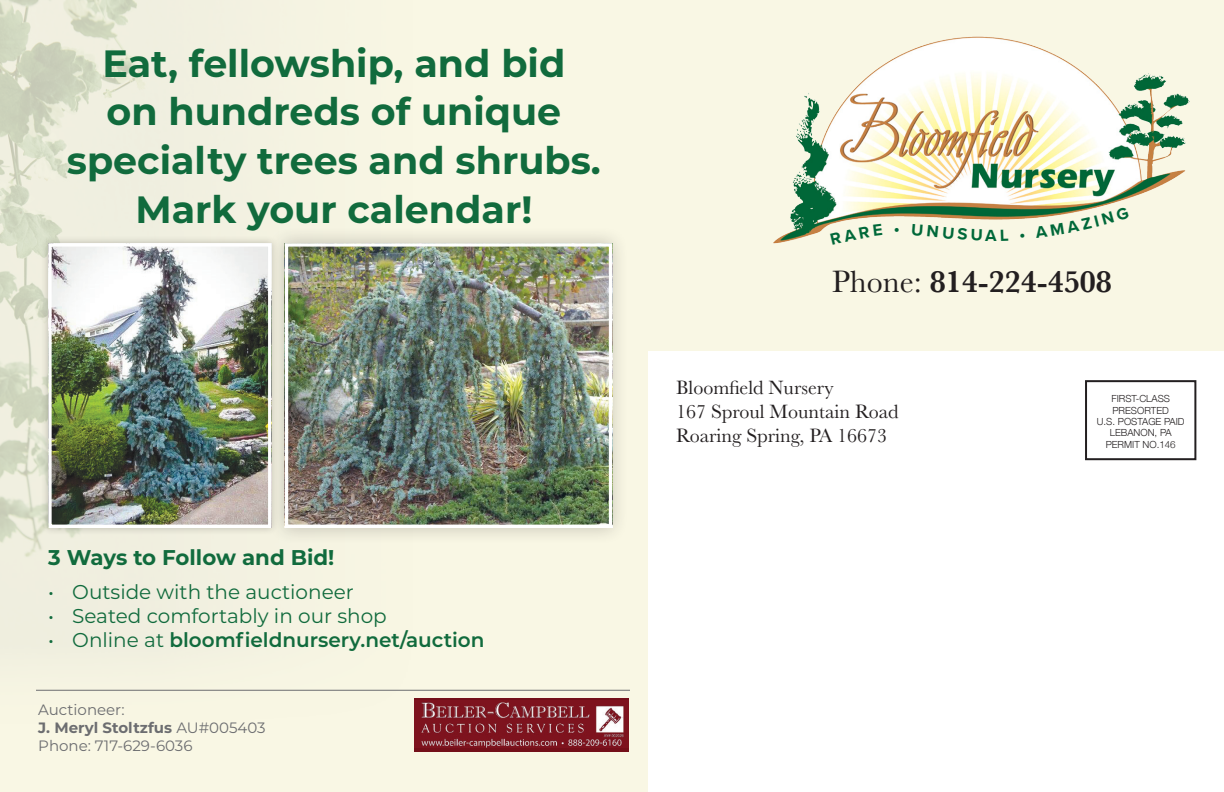
<style>
.page{position:relative;width:1224px;height:792px;background:#f9f7e4}
.page>*{position:absolute;margin:0;border:0;box-sizing:border-box;transform-origin:0 0}
.t1{font:700 38px/48.6px "Montserrat";color:#116b3d;text-align:center}
.t2{font:600 32px "Baskerville";color:#231f20}
.t3{font:700 21.4px "Montserrat";color:#116b3d}
.t4{font:20px/24px "Baskerville";color:#231f20}
.t5{font:20px "Montserrat";color:#116b3d}
.t6{font:600 20px "Montserrat";color:#116b3d}
.t7{font:700 16.8px "Proxima Nova";color:#006839}
.t8{font:15px/18px "Montserrat";color:#6c6d70}
.t9{font:300 9.8px/11.4px "Helvetica Neue";color:#231f20;text-align:center}
.s1{font-weight:400}
.s2{font-weight:700}
</style>
<div class="page">
<div style="left:648px;top:351px;width:576px;height:441px;background:#fff"></div>
<img style="left:0;top:0;width:414px;height:690px">
<img style="left:773px;top:36px;width:417px;height:208px">
<div style="left:1085px;top:380px;width:111px;height:80px;border:2px solid #231f20"></div>
<div style="left:41px;top:235px;width:238px;height:301px;background:#231f20;opacity:.24"></div>
<img style="left:52px;top:247px;width:215px;height:277px">
<div style="left:48px;top:243px;width:223px;height:285px;border:3px solid #fff"></div>
<div style="left:268px;top:226px;width:361px;height:319px;background:#231f20;opacity:.24"></div>
<img style="left:289px;top:247px;width:319px;height:277px">
<div style="left:285px;top:243px;width:327px;height:285px;border:3px solid #fff"></div>
<div style="left:414px;top:698px;width:215px;height:54px;background:#740f19"></div>
<img style="left:418px;top:700px;width:207px;height:47px">
<hr style="left:36px;top:690px;width:594px;height:1px;background:#6c6d70">
<svg style="left:830px;top:224px;width:53px;height:20px"></svg>
<svg style="left:912px;top:224px;width:70px;height:17px"></svg>
<svg style="left:1001px;top:229px;width:7px;height:12px"></svg>
<svg style="left:1020px;top:233px;width:5px;height:4px"></svg>
<svg style="left:1035px;top:207px;width:94px;height:31px"></svg>
<p class="t1" style="left:67px;top:37px;width:535px">Eat, fellowship, and bid<br>on hundreds of unique specialty trees and shrubs.<br>Mark your calendar!</p>
<p class="t3" style="left:48px;top:542px;width:288px">3 Ways to Follow and Bid!</p>
<p class="t5" style="left:48px;top:578px;width:307px">• Outside with the auctioneer</p>
<p class="t5" style="left:48px;top:602px;width:340px">• Seated comfortably in our shop</p>
<p class="t6" style="left:48px;top:626px;width:438px"><span class="s1">• Online at</span> bloomfieldnursery.net/auction</p>
<p class="t8" style="left:38px;top:700px;width:229px">Auctioneer:<br><span class="s2">J. Meryl Stoltzfus</span> AU#005403<br>Phone: 717-629-6036</p>
<p class="t7" style="left:894px;top:216px;width:8px">•</p>
<p class="t7" style="left:985px;top:223px;width:13px">A</p>
<p class="t2" style="left:832px;top:259px;width:282px"><span class="s1">Phone:</span> 814-224-4508</p>
<p class="t4" style="left:676px;top:376px;width:224px">Bloomfield Nursery<br>167 Sproul Mountain Road<br>Roaring Spring, PA 16673</p>
<p class="t9" style="left:1097px;top:392px;width:89px">FIRST-CLASS<br>PRESORTED<br>U.S. POSTAGE PAID<br>LEBANON, PA<br>PERMIT NO.146</p>
</div>
